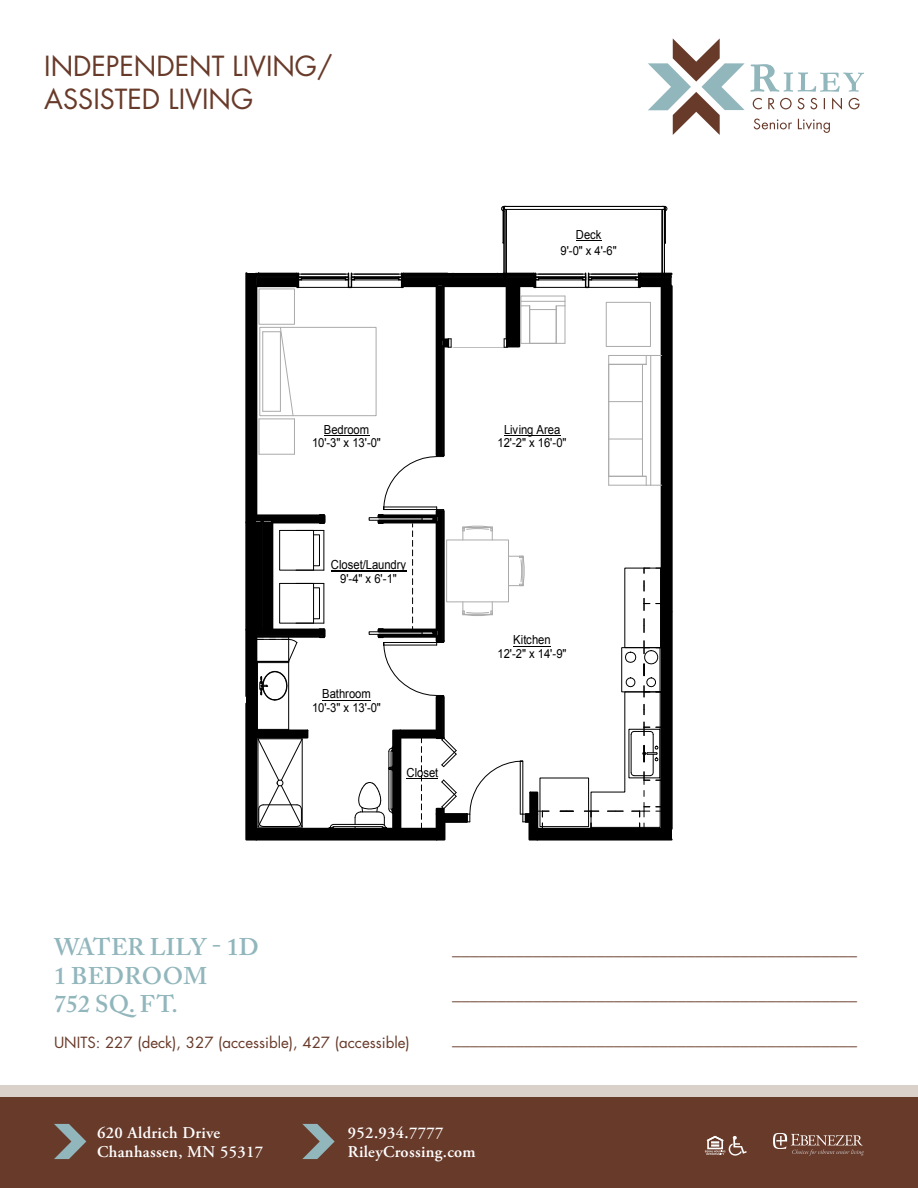
<style>
.page{position:relative;width:918px;height:1188px;background:#fff}
.page>*{position:absolute;margin:0;border:0;box-sizing:border-box;transform-origin:0 0}
.t1{font:27px/32.4px "Futura Std";color:#683a2a}
.t2{font:600 24px "Adobe Caslon Pro";letter-spacing:.005em;color:#91b6bc}
.t3{font:18px "Adobe Caslon Pro";color:#683a2a}
.t4{font:600 16.35px/19.6px "Adobe Garamond Pro";letter-spacing:.02em;color:#fff}
.t5{font:15px "Futura Std";color:#683a2a}
.t6{font:12.6px "Arial";letter-spacing:-.005em;color:#000;scale:.9 1}
.t7{font:12.45px/13.6px "Arial";letter-spacing:-.005em;color:#000;text-align:center;scale:.9 1}
</style>
<div class="page">
<svg style="left:648px;top:38px;width:216px;height:97px"></svg>
<div style="left:0;top:1097px;width:918px;height:91px;background:#683a2a"></div>
<div style="left:0;top:1086px;width:918px;height:11px;background:#dad1cb"></div>
<svg style="left:54px;top:1124px;width:32px;height:35px"></svg>
<svg style="left:302px;top:1124px;width:33px;height:35px"></svg>
<svg style="left:705px;top:1135px;width:42px;height:21px"></svg>
<svg style="left:773px;top:1133px;width:91px;height:23px"></svg>
<svg style="left:245px;top:206px;width:428px;height:635px"></svg>
<hr style="left:513px;top:646px;width:38px;height:1px;background:#000">
<hr style="left:504px;top:435px;width:56px;height:1px;background:#000">
<hr style="left:324px;top:435px;width:45px;height:1px;background:#000">
<hr style="left:331px;top:571px;width:75px;height:1px;background:#000">
<hr style="left:322px;top:700px;width:49px;height:1px;background:#000">
<hr style="left:407px;top:779px;width:31px;height:1px;background:#000">
<p class="t1" style="left:44px;top:50px;width:290px">INDEPENDENT LIVING/<br>ASSISTED LIVING</p>
<p class="t7" style="left:560px;top:227px;width:64px;line-height:16px">Deck<br>9'-0" x 4'-6"</p>
<p class="t7" style="left:312px;top:423px;width:78px">Bedroom<br>10'-3" x 13'-0"</p>
<p class="t6" style="left:331px;top:556px;width:85px">Closet/Laundry</p>
<p class="t7" style="left:340px;top:572px;width:64px">9'-4" x 6'-1"</p>
<p class="t7" style="left:312px;top:687px;width:78px">Bathroom<br>10'-3" x 13'-0"</p>
<p class="t7" style="left:407px;top:766px;width:37px">Closet</p>
<p class="t7" style="left:498px;top:423px;width:78px">Living Area<br>12'-2" x 16'-0"</p>
<p class="t7" style="left:498px;top:633px;width:78px">Kitchen<br>12'-2" x 14'-9"</p>
<p class="t2" style="left:54px;top:932px;width:206px">WATER LILY - 1D</p>
<p class="t2" style="left:54px;top:961px;width:155px">1 BEDROOM</p>
<p class="t2" style="left:54px;top:990px;width:125px">752 SQ. FT.</p>
<p class="t5" style="left:54px;top:1033px;width:357px">UNITS: 227 (deck), 327 (accessible), 427 (accessible)</p>
<p class="t3" style="left:452px;top:939px;width:406px">_____________________________________________</p>
<p class="t3" style="left:452px;top:984px;width:406px">_____________________________________________</p>
<p class="t3" style="left:452px;top:1029px;width:406px">_____________________________________________</p>
<p class="t4" style="left:97px;top:1123px;width:168px">620 Aldrich Drive<br>Chanhassen, MN 55317</p>
<p class="t4" style="left:348px;top:1123px;width:129px">952.934.7777<br>RileyCrossing.com</p>
</div>
